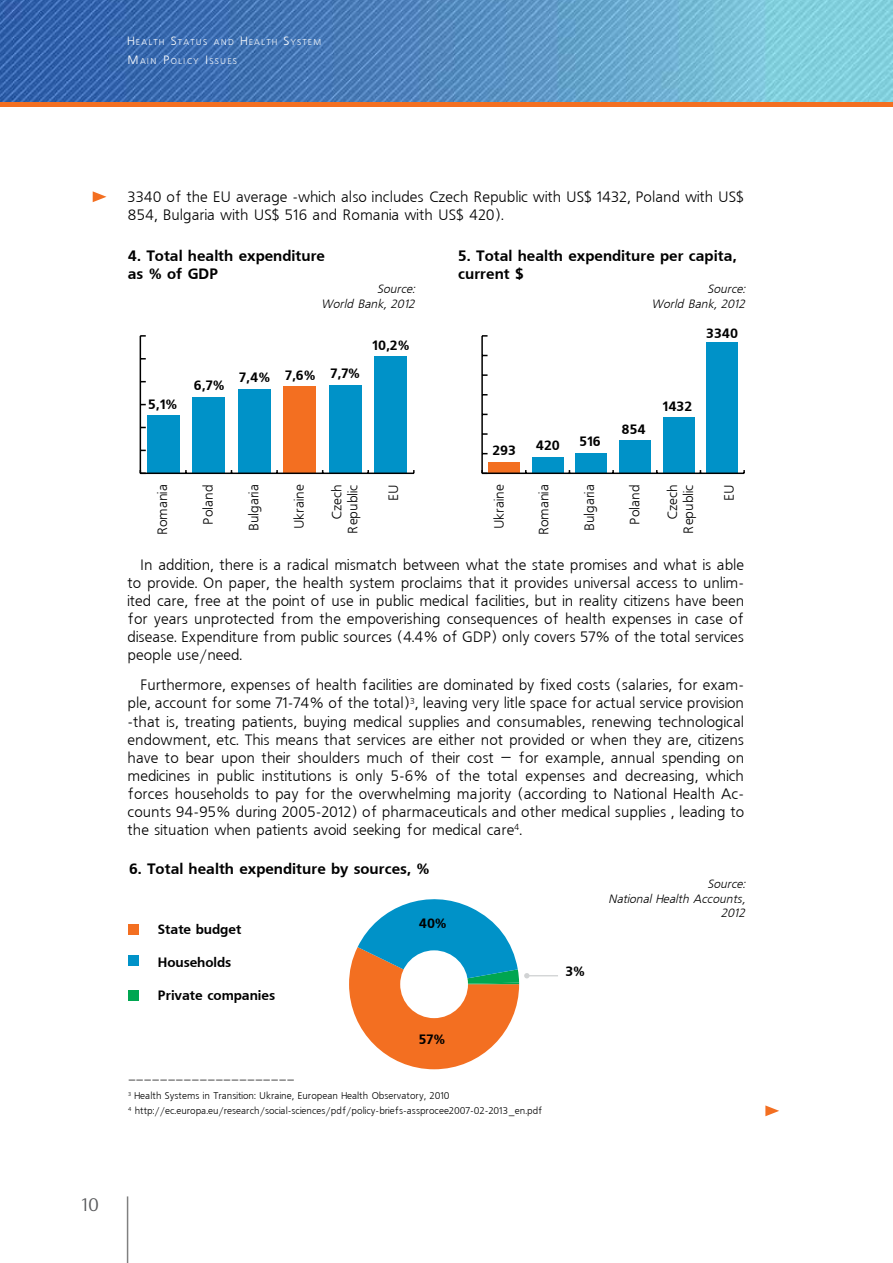
<style>
.page{position:relative;width:893px;height:1263px;background:#fff}
.page>*{position:absolute;margin:0;border:0;box-sizing:border-box;transform-origin:0 0}
.t1{font:19.5px "Arsenal";color:#58595b}
.t2{font:15px/18px "Ukrainian Free Set";color:#000;text-align:justify}
.t3{font:700 15px/18px "Ukrainian Free Set";color:#000}
.t4{font:700 13.5px "Ukrainian Free Set";letter-spacing:-.005em;color:#000}
.t5{font:13.5px/16.2px "Ukrainian Free Set";color:#000;text-align:right}
.t6{font:italic 12px/14.4px "Ukrainian Free Set";color:#000;text-align:right}
.t7{font:10.5px "Ukrainian Free Set";color:#000}
.t8{font:9.75px/15px "Ukrainian Free Set";color:#000}
.t9{font:8.4px "Ukrainian Free Set";color:#fff}
.s1{font-size:12px}
</style>
<div class="page">
<img style="left:0;top:0;width:893px;height:102px">
<hr style="left:127px;top:1196px;width:1px;height:67px;background:#808080">
<div style="left:0;top:102px;width:893px;height:5px;background:#f36f21"></div>
<svg style="left:765px;top:1105px;width:14px;height:11px"></svg>
<svg style="left:93px;top:191px;width:14px;height:11px"></svg>
<div style="left:147px;top:415px;width:33px;height:58px;background:#0092c8"></div>
<div style="left:192px;top:396px;width:33px;height:77px;background:#0092c8"></div>
<div style="left:238px;top:388px;width:33px;height:85px;background:#0092c8"></div>
<div style="left:283px;top:386px;width:33px;height:87px;background:#f36f21"></div>
<div style="left:329px;top:385px;width:33px;height:88px;background:#0092c8"></div>
<div style="left:374px;top:356px;width:33px;height:117px;background:#0092c8"></div>
<div style="left:488px;top:462px;width:32px;height:11px;background:#f36f21"></div>
<div style="left:532px;top:457px;width:31px;height:16px;background:#0092c8"></div>
<div style="left:575px;top:453px;width:32px;height:20px;background:#0092c8"></div>
<div style="left:619px;top:440px;width:32px;height:33px;background:#0092c8"></div>
<div style="left:663px;top:417px;width:31px;height:56px;background:#0092c8"></div>
<div style="left:706px;top:342px;width:32px;height:131px;background:#0092c8"></div>
<hr style="left:140px;top:472px;width:274px;height:2px;background:#000">
<hr style="left:140px;top:336px;width:1px;height:137px;background:#000">
<hr style="left:482px;top:472px;width:262px;height:2px;background:#000">
<hr style="left:481px;top:336px;width:2px;height:137px;background:#000">
<div style="left:128px;top:924px;width:11px;height:11px;background:#f36f21"></div>
<div style="left:128px;top:955px;width:11px;height:11px;background:#0092c8"></div>
<div style="left:128px;top:990px;width:11px;height:11px;background:#00a651"></div>
<hr style="left:527px;top:975px;width:31px;height:1px;background:#d1d3d4">
<svg style="left:349px;top:899px;width:180px;height:170px"></svg>
<div style="left:400px;top:950px;width:68px;height:68px;background:#fff;border-radius:50%"></div>
<p class="t9" style="left:128px;top:38px;width:15px"><span class="s1">H</span>ealth</p>
<p class="t9" style="left:171px;top:38px;width:14px"><span class="s1">S</span>tatus</p>
<p class="t9" style="left:214px;top:38px;width:8px">and</p>
<p class="t9" style="left:240px;top:38px;width:15px"><span class="s1">H</span>ealth</p>
<p class="t9" style="left:284px;top:38px;width:15px"><span class="s1">S</span>ystem</p>
<p class="t9" style="left:128px;top:57px;width:19px"><span class="s1">M</span>ain</p>
<p class="t9" style="left:163px;top:57px;width:15px"><span class="s1">P</span>olicy</p>
<p class="t9" style="left:205px;top:57px;width:11px"><span class="s1">I</span>ssues</p>
<p class="t2" style="left:128px;top:189px;width:618px">3340 of the EU average -which also includes Czech Republic with US$ 1432, Poland with US$<br>854, Bulgaria with US$ 516 and Romania with US$ 420).</p>
<p class="t3" style="left:128px;top:247px;width:199px">4. Total health expenditure as % of GDP</p>
<p class="t6" style="left:321px;top:283px;width:95px">Source:<br>World Bank, 2012</p>
<p class="t4" style="left:148px;top:396px;width:31px">5,1%</p>
<p class="t4" style="left:194px;top:378px;width:32px">6,7%</p>
<p class="t4" style="left:239px;top:367px;width:122px">7,4% 7,6% 7,7%</p>
<p class="t4" style="left:372px;top:337px;width:39px">10,2%</p>
<p class="t5" style="left:155px;top:535px;width:53px;rotate:-90deg">Romania</p>
<p class="t5" style="left:201px;top:524px;width:42px;rotate:-90deg">Poland</p>
<p class="t5" style="left:246px;top:531px;width:48px;rotate:-90deg">Bulgaria</p>
<p class="t5" style="left:292px;top:529px;width:46px;rotate:-90deg">Ukraine</p>
<p class="t5" style="left:329px;top:533px;width:51px;rotate:-90deg">Czech<br>Republic</p>
<p class="t5" style="left:386px;top:501px;width:18px;rotate:-90deg">EU</p>
<p class="t3" style="left:458px;top:247px;width:280px">5. Total health expenditure per capita, current $</p>
<p class="t6" style="left:651px;top:283px;width:95px">Source:<br>World Bank, 2012</p>
<p class="t4" style="left:706px;top:326px;width:33px">3340</p>
<p class="t4" style="left:492px;top:443px;width:25px">293</p>
<p class="t4" style="left:536px;top:438px;width:26px">420</p>
<p class="t4" style="left:579px;top:434px;width:23px">516</p>
<p class="t4" style="left:622px;top:421px;width:26px">854</p>
<p class="t4" style="left:662px;top:399px;width:31px">1432</p>
<p class="t5" style="left:492px;top:529px;width:46px;rotate:-90deg">Ukraine</p>
<p class="t5" style="left:536px;top:535px;width:53px;rotate:-90deg">Romania</p>
<p class="t5" style="left:582px;top:531px;width:48px;rotate:-90deg">Bulgaria</p>
<p class="t5" style="left:628px;top:524px;width:42px;rotate:-90deg">Poland</p>
<p class="t5" style="left:665px;top:533px;width:51px;rotate:-90deg">Czech<br>Republic</p>
<p class="t5" style="left:722px;top:501px;width:18px;rotate:-90deg">EU</p>
<p class="t2" style="left:128px;top:556px;width:618px;text-indent:13px">In addition, there is a radical mismatch between what the state promises and what is able to provide. On paper, the health system proclaims that it provides universal access to unlim&shy;ited care, free at the point of use in public medical facilities, but in reality citizens have been for years unprotected from the empoverishing consequences of health expenses in case of disease. Expenditure from public sources (4.4% of GDP) only covers 57% of the total services people use/need.</p>
<p class="t2" style="left:128px;top:677px;width:618px;text-indent:13px">Furthermore, expenses of health facilities are dominated by fixed costs (salaries, for exam&shy;ple, account for some 71-74% of the total)<sup>3</sup>, leaving very litle space for actual service provision -that is, treating patients, buying medical supplies and consumables, renewing technological endowment, etc. This means that services are either not provided or when they are, citizens have to bear upon their shoulders much of their cost – for example, annual spending on medicines in public institutions is only 5-6% of the total expenses and decreasing, which forces households to pay for the overwhelming majority (according to National Health Ac&shy;counts 94-95% during 2005-2012) of pharmaceuticals and other medical supplies , leading to the situation when patients avoid seeking for medical care<sup>4</sup>.</p>
<p class="t3" style="left:129px;top:860px;width:302px">6. Total health expenditure by sources, %</p>
<p class="t4" style="left:158px;top:921px;width:85px">State budget</p>
<p class="t4" style="left:158px;top:954px;width:75px">Households</p>
<p class="t4" style="left:158px;top:987px;width:119px">Private companies</p>
<p class="t4" style="left:419px;top:915px;width:30px">40%</p>
<p class="t4" style="left:419px;top:1032px;width:28px">57%</p>
<p class="t7" style="left:128px;top:1075px;width:168px">–––––––––––––––––––––</p>
<p class="t8" style="left:128px;top:1089px;width:416px"><sup>3</sup> Health Systems in Transition: Ukraine, European Health Observatory, 2010<br><sup>4</sup> http://ec.europa.eu/research/social-sciences/pdf/policy-briefs-assprocee2007-02-2013_en.pdf</p>
<p class="t4" style="left:566px;top:963px;width:21px">3%</p>
<p class="t6" style="left:608px;top:877px;width:138px">Source:<br>National Health Accounts,<br>2012</p>
<h1 class="t1" style="left:81px;top:1192px;width:20px">10</h1>
</div>
